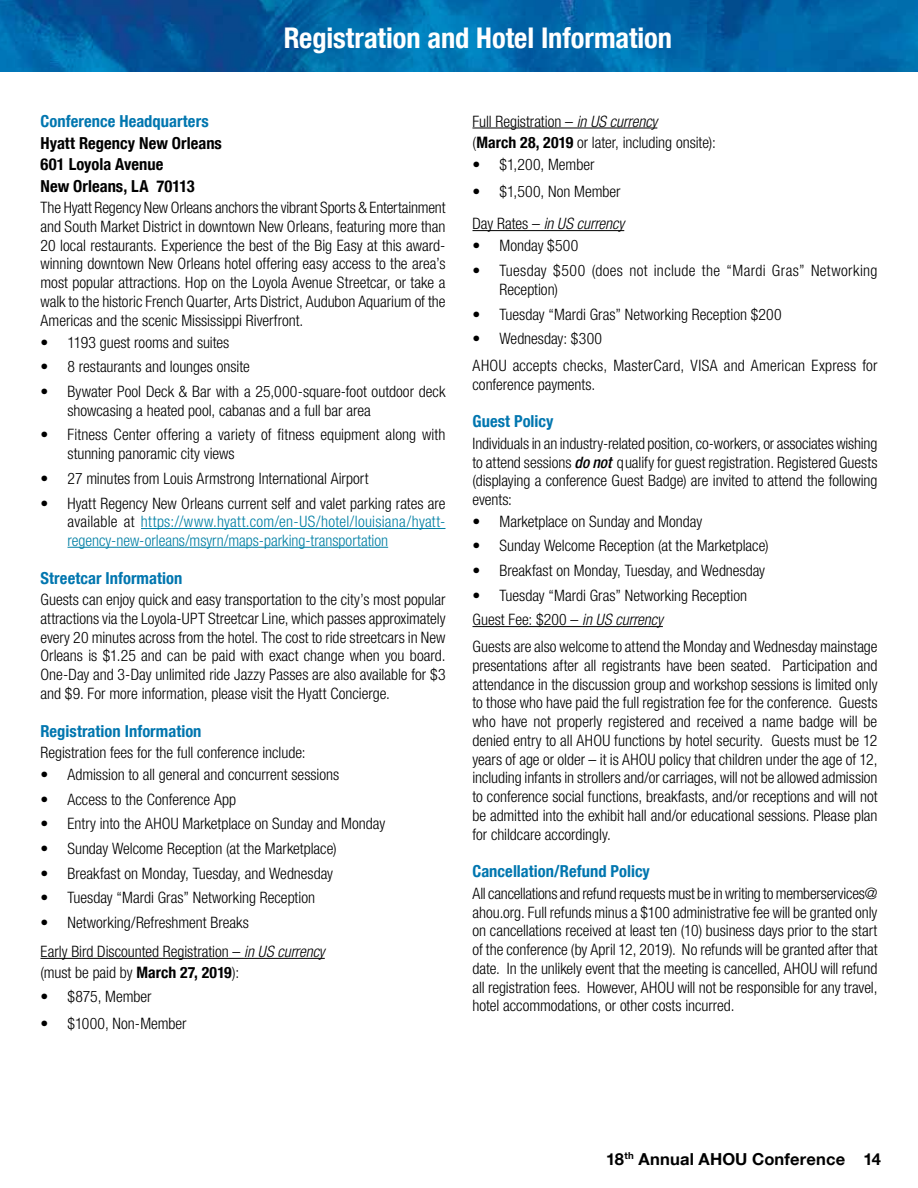
<style>
.page{position:relative;width:918px;height:1188px;background:#fff}
.page>*{position:absolute;margin:0;border:0;box-sizing:border-box;transform-origin:0 0}
.t1{font:700 condensed 28.5px "Helvetica Neue LT Com";letter-spacing:-.005em;color:#fff}
.t2{font:700 condensed 16.5px "Helvetica Neue LT Com";color:#0076af}
.t3{font:700 condensed 16.5px/21.5px "Helvetica Neue LT Com";letter-spacing:.005em;color:#000}
.t4{font:700 16.5px "Helvetica Neue LT Com";letter-spacing:.01em;color:#000}
.t5{font:300 condensed 15.75px/18.8px "Helvetica Neue LT Com";color:#000}
.t6{font:300 condensed 15.75px/18.8px "Helvetica Neue LT Com";color:#007fa4;text-align:justify}
.t7{font:300 condensed 15.75px/18.8px "Helvetica Neue LT Com";letter-spacing:.02em;color:#000}
.s1{color:#000}
.s2{font-style:italic}
.s3{font-weight:700}
.s4{font-weight:500;font-style:italic}
</style>
<div class="page">
<img style="left:0;top:0;width:918px;height:71px">
<hr style="left:141px;top:528px;width:304px;height:1px;background:#007fa4">
<hr style="left:68px;top:547px;width:320px;height:1px;background:#007fa4">
<hr style="left:40px;top:958px;width:285px;height:1px;background:#000">
<hr style="left:472px;top:128px;width:185px;height:1px;background:#000">
<hr style="left:472px;top:230px;width:152px;height:1px;background:#000">
<hr style="left:472px;top:626px;width:191px;height:1px;background:#000">
<h1 class="t1" style="left:284px;top:21px;width:390px">Registration and Hotel Information</h1>
<p class="t2" style="left:40px;top:112px;width:170px">Conference Headquarters</p>
<p class="t3" style="left:40px;top:132px;width:183px">Hyatt Regency New Orleans<br>601 Loyola Avenue<br>New Orleans, LA 70113</p>
<p class="t5" style="left:40px;top:198px;width:407px;text-align:justify">The Hyatt Regency New Orleans anchors the vibrant Sports &amp; Entertainment and South Market District in downtown New Orleans, featuring more than 20 local restaurants. Experience the best of the Big Easy at this award&shy;winning downtown New Orleans hotel offering easy access to the area’s most popular attractions. Hop on the Loyola Avenue Streetcar, or take a walk to the historic French Quarter, Arts District, Audubon Aquarium of the Americas and the scenic Mississippi Riverfront.</p>
<p class="t5" style="left:40px;top:333px;width:190px">• 1193 guest rooms and suites</p>
<p class="t5" style="left:40px;top:357px;width:211px">• 8 restaurants and lounges onsite</p>
<p class="t5" style="left:67px;top:382px;width:379px;text-indent:-27px">• Bywater Pool Deck &amp; Bar with a 25,000-square-foot outdoor deck showcasing a heated pool, cabanas and a full bar area</p>
<p class="t5" style="left:67px;top:425px;width:379px;text-indent:-27px">• Fitness Center offering a variety of fitness equipment along with stunning panoramic city views</p>
<p class="t5" style="left:40px;top:469px;width:330px">• 27 minutes from Louis Armstrong International Airport</p>
<p class="t6" style="left:67px;top:494px;width:380px;text-indent:-27px"><span class="s1">• Hyatt Regency New Orleans current self and valet parking rates are available at</span> https://www.hyatt.com/en-US/hotel/louisiana/hyatt&shy;regency-new-orleans/msyrn/maps-parking-transportation</p>
<p class="t2" style="left:40px;top:568px;width:143px">Streetcar Information</p>
<p class="t5" style="left:40px;top:590px;width:407px;text-align:justify">Guests can enjoy quick and easy transportation to the city’s most popular attractions via the Loyola-UPT Streetcar Line, which passes approximately every 20 minutes across from the hotel. The cost to ride streetcars in New Orleans is $1.25 and can be paid with exact change when you board.<br>One-Day and 3-Day unlimited ride Jazzy Passes are also available for $3 and $9. For more information, please visit the Hyatt Concierge.</p>
<p class="t2" style="left:40px;top:721px;width:163px">Registration Information</p>
<p class="t5" style="left:40px;top:743px;width:267px">Registration fees for the full conference include:</p>
<p class="t5" style="left:40px;top:765px;width:300px">• Admission to all general and concurrent sessions</p>
<p class="t5" style="left:40px;top:790px;width:197px">• Access to the Conference App</p>
<p class="t5" style="left:40px;top:814px;width:346px">• Entry into the AHOU Marketplace on Sunday and Monday</p>
<p class="t5" style="left:40px;top:839px;width:298px">• Sunday Welcome Reception (at the Marketplace)</p>
<p class="t5" style="left:40px;top:864px;width:294px">• Breakfast on Monday, Tuesday, and Wednesday</p>
<p class="t5" style="left:40px;top:888px;width:276px">• Tuesday “Mardi Gras” Networking Reception</p>
<p class="t5" style="left:40px;top:908px;width:286px;line-height:29.1px">• Networking/Refreshment Breaks<br>Early Bird Discounted Registration – <span class="s2">in US currency</span></p>
<p class="t5" style="left:40px;top:963px;width:200px">(must be paid by <span class="s3">March 27, 2019</span>):</p>
<p class="t5" style="left:40px;top:987px;width:113px">• $875, Member</p>
<p class="t5" style="left:40px;top:1014px;width:148px">• $1000, Non-Member</p>
<p class="t5" style="left:472px;top:111px;width:245px;line-height:21px">Full Registration – <span class="s2">in US currency<br></span>(<span class="s3">March 28, 2019</span> or later, including onsite):</p>
<p class="t5" style="left:472px;top:155px;width:123px">• $1,200, Member</p>
<p class="t5" style="left:472px;top:175px;width:153px;line-height:32.8px">• $1,500, Non Member<br>Day Rates – <span class="s2">in US currency</span></p>
<p class="t5" style="left:472px;top:236px;width:107px">• Monday $500</p>
<p class="t7" style="left:499px;top:261px;width:379px;text-indent:-27px">• Tuesday $500 (does not include the “Mardi Gras” Networking<br>Reception)</p>
<p class="t5" style="left:472px;top:305px;width:311px">• Tuesday “Mardi Gras” Networking Reception $200</p>
<p class="t5" style="left:472px;top:325px;width:407px;line-height:26.8px">• Wednesday: $300<br>AHOU accepts checks, MasterCard, VISA and American Express for</p>
<p class="t5" style="left:472px;top:375px;width:124px">conference payments.</p>
<p class="t2" style="left:472px;top:412px;width:82px">Guest Policy</p>
<p class="t5" style="left:472px;top:434px;width:407px;text-align:justify">Individuals in an industry-related position, co-workers, or associates wishing to attend sessions <span class="s4">do not</span> qualify for guest registration. Registered Guests (displaying a conference Guest Badge) are invited to attend the following events:</p>
<p class="t5" style="left:472px;top:512px;width:231px">• Marketplace on Sunday and Monday</p>
<p class="t5" style="left:472px;top:536px;width:298px">• Sunday Welcome Reception (at the Marketplace)</p>
<p class="t5" style="left:472px;top:561px;width:294px">• Breakfast on Monday, Tuesday, and Wednesday</p>
<p class="t5" style="left:472px;top:583px;width:276px;line-height:24.8px">• Tuesday “Mardi Gras” Networking Reception<br>Guest Fee: $200 – <span class="s2">in US currency</span></p>
<p class="t5" style="left:472px;top:637px;width:407px;text-align:justify">Guests are also welcome to attend the Monday and Wednesday mainstage presentations after all registrants have been seated. Participation and attendance in the discussion group and workshop sessions is limited only to those who have paid the full registration fee for the conference. Guests who have not properly registered and received a name badge will be denied entry to all AHOU functions by hotel security. Guests must be 12 years of age or older – it is AHOU policy that children under the age of 12, including infants in strollers and/or carriages, will not be allowed admission to conference social functions, breakfasts, and/or receptions and will not be admitted into the exhibit hall and/or educational sessions. Please plan for childcare accordingly.</p>
<p class="t2" style="left:472px;top:862px;width:179px">Cancellation/Refund Policy</p>
<p class="t5" style="left:472px;top:884px;width:407px;text-align:justify">All cancellations and refund requests must be in writing to memberservices@ ahou.org. Full refunds minus a $100 administrative fee will be granted only on cancellations received at least ten (10) business days prior to the start of the conference (by April 12, 2019). No refunds will be granted after that date. In the unlikely event that the meeting is cancelled, AHOU will refund all registration fees. However, AHOU will not be responsible for any travel, hotel accommodations, or other costs incurred.</p>
<p class="t4" style="left:606px;top:1148px;width:276px">18<sup>th</sup> Annual AHOU Conference 14</p>
</div>
